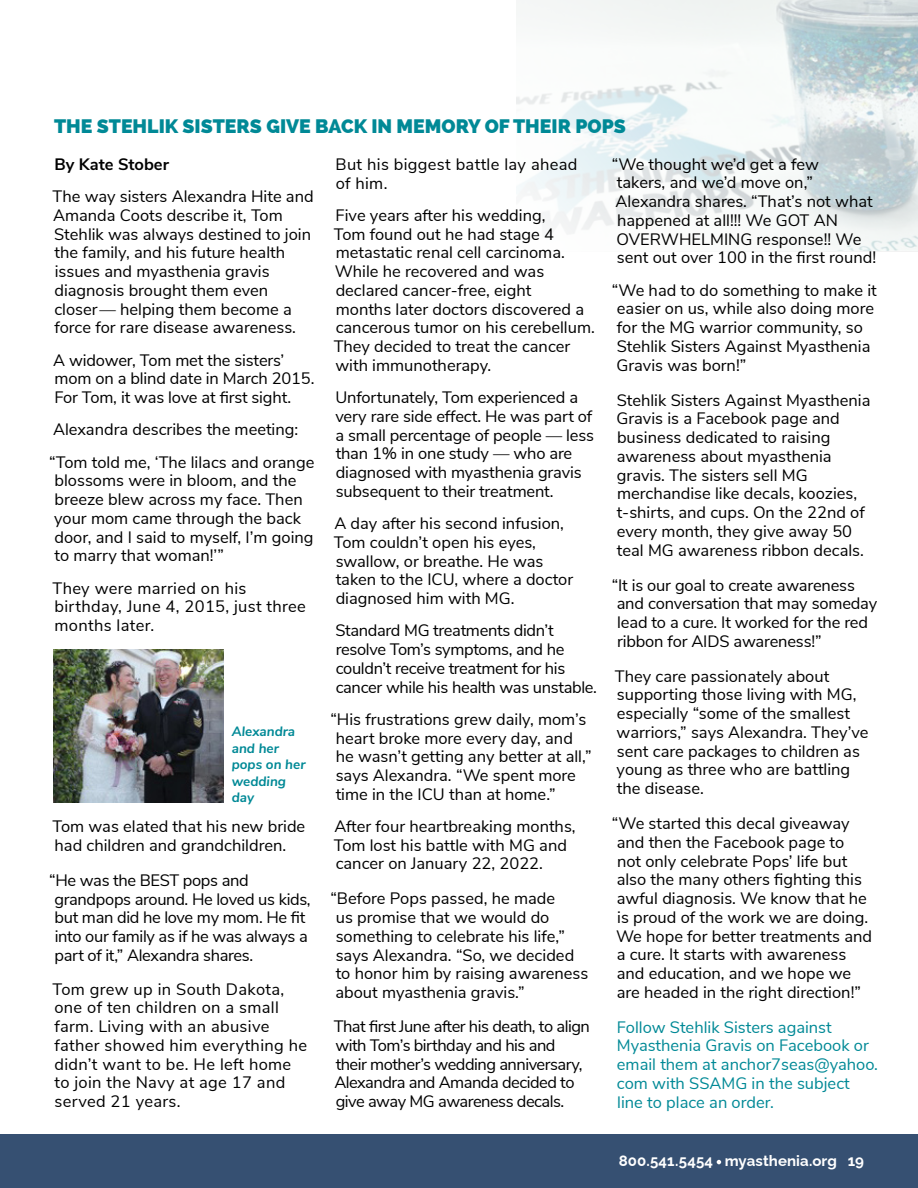
<style>
.page{position:relative;width:918px;height:1188px;background:#fff}
.page>*{position:absolute;margin:0;border:0;box-sizing:border-box;transform-origin:0 0}
.t1{font:800 19.5px "Raleway";color:#008996}
.t2{font:16.5px/18.8px "Nunito Sans";color:#000}
.t3{font:16.5px/18.8px "Nunito Sans";letter-spacing:.02em;color:#000}
.t4{font:16.5px/18.8px "Nunito Sans";letter-spacing:-.02em;color:#000}
.t5{font:16.5px/18.8px "Nunito Sans";letter-spacing:-.03em;color:#000}
.t6{font:16.5px/18.8px "Nunito Sans";color:#008996}
.t7{font:700 16.5px "Nunito Sans";color:#000}
.t8{font:700 15px "Raleway";letter-spacing:.005em;color:#fff}
.t9{font:italic 700 13.5px/16.5px "Nunito Sans";color:#008996}
</style>
<div class="page">
<img style="left:516px;top:0;width:402px;height:252px">
<img style="left:53px;top:649px;width:170px;height:153px">
<div style="left:0;top:1134px;width:918px;height:54px;background:#365072"></div>
<svg style="left:717px;top:1160px;width:4px;height:4px"></svg>
<p class="t1" style="left:54px;top:115px;width:573px">THE STEHLIK SISTERS GIVE BACK IN MEMORY OF THEIR POPS</p>
<p class="t7" style="left:55px;top:152px;width:116px">By Kate Stober</p>
<p class="t2" style="left:52px;top:186px;width:263px">The way sisters Alexandra Hite and<br>Amanda Coots describe it, Tom<br>Stehlik was always destined to join the family, and his future health issues and myasthenia gravis diagnosis brought them even closer— helping them become a force for rare disease awareness.</p>
<p class="t2" style="left:53px;top:350px;width:263px">A widower, Tom met the sisters’ mom on a blind date in March 2015.<br>For Tom, it was love at first sight.</p>
<p class="t2" style="left:49px;top:413px;width:267px;line-height:32.2px">Alexandra describes the meeting: “Tom told me, ‘The lilacs and orange</p>
<p class="t2" style="left:54px;top:470px;width:261px">blossoms were in bloom, and the breeze blew across my face. Then your mom came through the back door, and I said to myself, I’m going to marry that woman!’”</p>
<p class="t3" style="left:52px;top:578px;width:255px">They were married on his birthday, June 4, 2015, just three months later.</p>
<p class="t9" style="left:232px;top:723px;width:75px">Alexandra and her pops on her wedding day</p>
<p class="t2" style="left:52px;top:816px;width:254px">Tom was elated that his new bride had children and grandchildren.</p>
<p class="t4" style="left:54px;top:870px;width:258px;text-indent:-5px">“He was the BEST pops and grandpops around. He loved us kids, but man did he love my mom. He fit into our family as if he was always a part of it,” Alexandra shares.</p>
<p class="t3" style="left:52px;top:979px;width:256px">Tom grew up in South Dakota, one of ten children on a small farm. Living with an abusive father showed him everything he didn’t want to be. He left home to join the Navy at age 17 and served 21 years.</p>
<p class="t3" style="left:336px;top:154px;width:243px">But his biggest battle lay ahead of him.</p>
<p class="t2" style="left:334px;top:205px;width:263px">Five years after his wedding,<br>Tom found out he had stage 4 metastatic renal cell carcinoma.<br>While he recovered and was declared cancer-free, eight<br>months later doctors discovered a cancerous tumor on his cerebellum.<br>They decided to treat the cancer with immunotherapy.</p>
<p class="t2" style="left:335px;top:387px;width:260px">Unfortunately, Tom experienced a very rare side effect. He was part of a small percentage of people — less than 1% in one study — who are diagnosed with myasthenia gravis subsequent to their treatment.</p>
<p class="t2" style="left:334px;top:513px;width:241px">A day after his second infusion,<br>Tom couldn’t open his eyes, swallow, or breathe. He was taken to the ICU, where a doctor diagnosed him with MG.</p>
<p class="t4" style="left:335px;top:620px;width:263px">Standard MG treatments didn’t resolve Tom’s symptoms, and he couldn’t receive treatment for his cancer while his health was unstable.</p>
<p class="t2" style="left:336px;top:709px;width:257px;text-indent:-5px">“His frustrations grew daily, mom’s heart broke more every day, and he wasn’t getting any better at all,” says Alexandra. “We spent more time in the ICU than at home.”</p>
<p class="t2" style="left:334px;top:816px;width:243px">After four heartbreaking months,<br>Tom lost his battle with MG and cancer on January 22, 2022.</p>
<p class="t2" style="left:335px;top:888px;width:254px;text-indent:-5px">“Before Pops passed, he made<br>us promise that we would do something to celebrate his life,” says Alexandra. “So, we decided to honor him by raising awareness about myasthenia gravis.”</p>
<p class="t5" style="left:334px;top:1016px;width:258px">That first June after his death, to align with Tom’s birthday and his and<br>their mother’s wedding anniversary, Alexandra and Amanda decided to give away MG awareness decals.</p>
<p class="t2" style="left:612px;top:154px;width:266px">“We thought we’d get a few<br>takers, and we’d move on,”<br>Alexandra shares. “That’s not what happened at all!!! We GOT AN<br>OVERWHELMING response!! We sent out over 100 in the first round!</p>
<p class="t2" style="left:612px;top:280px;width:267px">“We had to do something to make it easier on us, while also doing more for the MG warrior community, so<br>Stehlik Sisters Against Myasthenia<br>Gravis was born!”</p>
<p class="t2" style="left:616px;top:389px;width:255px">Stehlik Sisters Against Myasthenia<br>Gravis is a Facebook page and business dedicated to raising awareness about myasthenia gravis. The sisters sell MG merchandise like decals, koozies, t-shirts, and cups. On the 22nd of every month, they give away 50 teal MG awareness ribbon decals.</p>
<p class="t2" style="left:617px;top:574px;width:262px;text-indent:-5px">“It is our goal to create awareness and conversation that may someday lead to a cure. It worked for the red ribbon for AIDS awareness!”</p>
<p class="t2" style="left:615px;top:666px;width:255px">They care passionately about supporting those living with MG, especially “some of the smallest warriors,” says Alexandra. They’ve sent care packages to children as young as three who are battling the disease.</p>
<p class="t2" style="left:612px;top:813px;width:262px">“We started this decal giveaway and then the Facebook page to<br>not only celebrate Pops’ life but also the many others fighting this awful diagnosis. We know that he is proud of the work we are doing.<br>We hope for better treatments and a cure. It starts with awareness and education, and we hope we are headed in the right direction!”</p>
<p class="t6" style="left:617px;top:1017px;width:263px">Follow Stehlik Sisters against<br>Myasthenia Gravis on Facebook or email them at anchor7seas@yahoo. com with SSAMG in the subject line to place an order.</p>
<p class="t8" style="left:619px;top:1149px;width:247px">800.541.5454 myasthenia.org 19</p>
</div>
